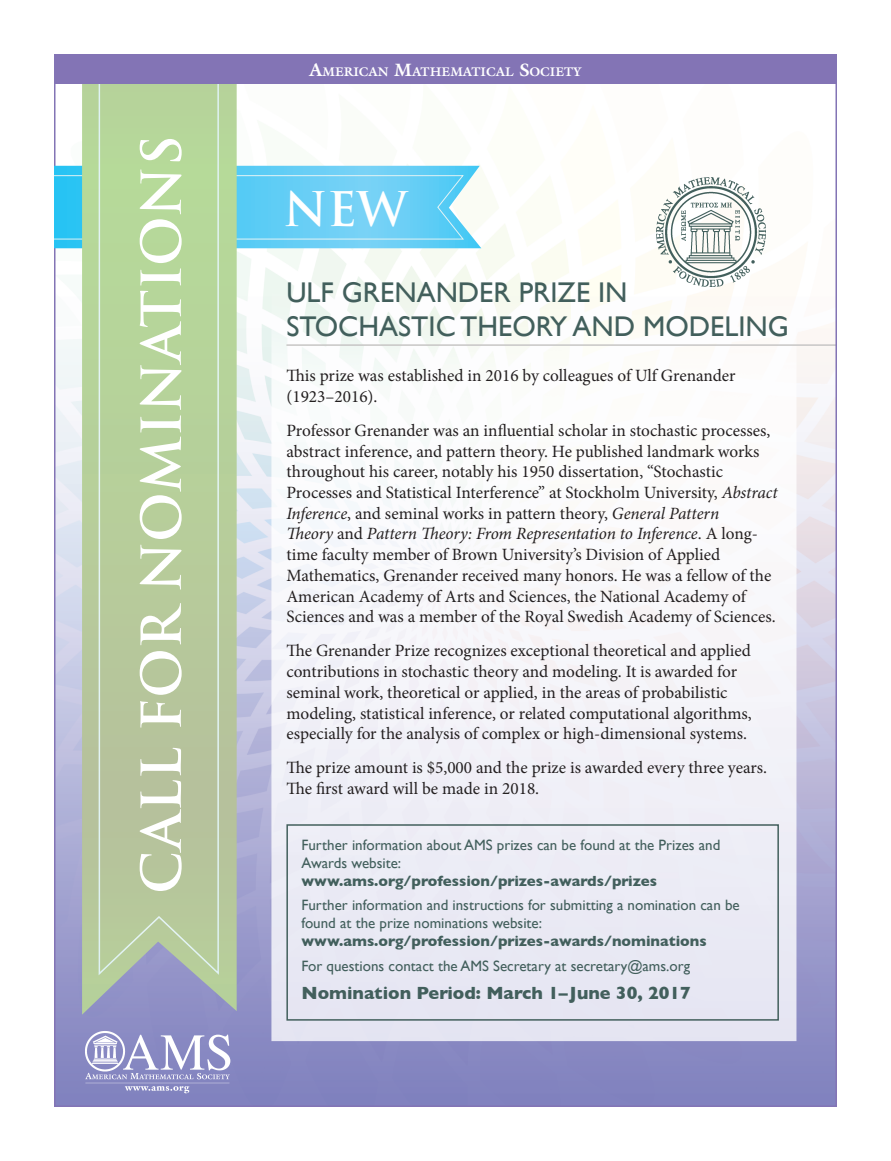
<style>
.page{position:relative;width:891px;height:1161px;background:#fff}
.page>*{position:absolute;margin:0;border:0;box-sizing:border-box;transform-origin:0 0}
.t1{font:700 53.55px "Trajan Pro";color:#fff}
.t2{font:700 46.5px "Trajan Pro";color:#fff}
.t3{font:28.5px/34.2px "Gill Sans";color:#425f5c}
.t4{font:700 18px "Gill Sans";color:#425f5c}
.t5{font:17.25px/20.7px "Minion Pro";color:#231f20}
.t6{font:15px/18px "Gill Sans";color:#425f5c}
.t7{font:700 15px "Gill Sans";color:#425f5c}
.t8{font:700 12.6px "Galliard";color:#fff}
.s1{font-size:18px}
.s2{font-style:italic}
</style>
<div class="page">
<img style="left:57px;top:164px;width:777px;height:940px">
<hr style="left:286px;top:344px;width:551px;height:2px;background:#c7c6c5">
<img style="left:81px;top:1028px;width:152px;height:71px">
<div style="left:286px;top:824px;width:493px;height:197px;border:2px solid #425f5c"></div>
<img style="left:657px;top:178px;width:109px;height:109px">
<svg style="left:54px;top:166px;width:427px;height:82px"></svg>
<svg style="left:82px;top:84px;width:155px;height:931px"></svg>
<svg style="left:98px;top:84px;width:122px;height:893px"></svg>
<div style="left:54px;top:54px;width:783px;height:30px;background:#8374b5"></div>
<h1 class="t1" style="left:128px;top:894px;width:760px;rotate:-90deg">CALL FOR NOMINATIONS</h1>
<p class="t8" style="left:309px;top:63px;width:274px"><span class="s1">A</span>MERICAN <span class="s1">M</span>ATHEMATICAL <span class="s1">S</span>OCIETY</p>
<h2 class="t2" style="left:283px;top:180px;width:125px">NEW</h2>
<h3 class="t3" style="left:286px;top:275px;width:504px">ULF GRENANDER PRIZE IN<br>STOCHASTIC THEORY AND MODELING</h3>
<p class="t5" style="left:286px;top:365px;width:451px">This prize was established in 2016 by colleagues of Ulf Grenander (1923–2016).</p>
<p class="t5" style="left:286px;top:420px;width:493px">Professor Grenander was an influential scholar in stochastic processes, abstract inference, and pattern theory. He published landmark works throughout his career, notably his 1950 dissertation, “Stochastic Processes and Statistical Interference” at Stockholm University, <span class="s2">Abstract Inference</span>, and seminal works in pattern theory, <span class="s2">General Pattern<br>Theory</span> and <span class="s2">Pattern Theory: From Representation to Inference</span>. A long&shy;time faculty member of Brown University’s Division of Applied Mathematics, Grenander received many honors. He was a fellow of the American Academy of Arts and Sciences, the National Academy of Sciences and was a member of the Royal Swedish Academy of Sciences.</p>
<p class="t5" style="left:286px;top:641px;width:467px">The Grenander Prize recognizes exceptional theoretical and applied contributions in stochastic theory and modeling. It is awarded for seminal work, theoretical or applied, in the areas of probabilistic modeling, statistical inference, or related computational algorithms, especially for the analysis of complex or high-dimensional systems.</p>
<p class="t5" style="left:286px;top:758px;width:482px">The prize amount is $5,000 and the prize is awarded every three years.<br>The first award will be made in 2018.</p>
<p class="t6" style="left:301px;top:835px;width:420px">Further information about AMS prizes can be found at the Prizes and<br>Awards website:</p>
<p class="t7" style="left:301px;top:869px;width:357px">www.ams.org/profession/prizes-awards/prizes</p>
<p class="t6" style="left:301px;top:896px;width:440px">Further information and instructions for submitting a nomination can be found at the prize nominations website:</p>
<p class="t7" style="left:301px;top:929px;width:407px">www.ams.org/profession/prizes-awards/nominations</p>
<p class="t6" style="left:301px;top:957px;width:390px">For questions contact the AMS Secretary at secretary@ams.org</p>
<p class="t4" style="left:301px;top:979px;width:391px">Nomination Period: March 1–June 30, 2017</p>
</div>
